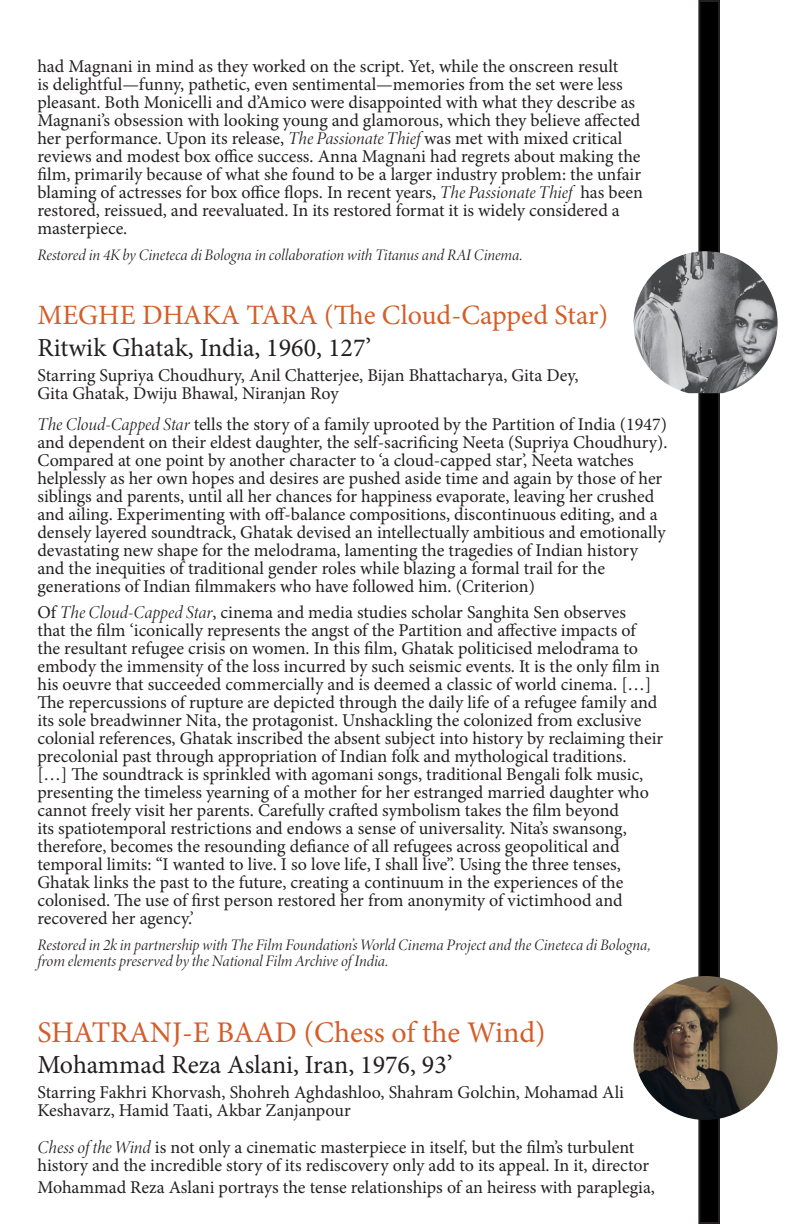
<style>
.page{position:relative;width:792px;height:1224px;background:#fff}
.page>*{position:absolute;margin:0;border:0;box-sizing:border-box;transform-origin:0 0}
.t1{font:30px "Minion Pro";color:#d45e29}
.t2{font:28px "Minion Pro";color:#d45e29}
.t3{font:26px "Minion Pro";color:#231f20}
.t4{font:18px/18px "Minion Pro";color:#231f20}
.t5{font:italic 16px/16px "Minion Variable Concept";letter-spacing:-.045em;color:#231f20}
.s1{font-family:"Minion Variable Concept";font-style:italic}
</style>
<div class="page">
<div style="left:699px;top:1px;width:20px;height:1222px;background:#000"></div>
<div style="left:698px;top:0;width:22px;height:1224px;border:2px solid #231f20"></div>
<img style="left:634px;top:251px;width:144px;height:142px">
<img style="left:634px;top:976px;width:144px;height:144px;border-radius:72px">
<p class="t4" style="left:37px;top:57px;width:607px">had Magnani in mind as they worked on the script. Yet, while the onscreen result<br>is delightful—funny, pathetic, even sentimental—memories from the set were less pleasant. Both Monicelli and d’Amico were disappointed with what they describe as Magnani’s obsession with looking young and glamorous, which they believe affected her performance. Upon its release, <span class="s1">The Passionate Thief</span> was met with mixed critical reviews and modest box office success. Anna Magnani had regrets about making the film, primarily because of what she found to be a larger industry problem: the unfair blaming of actresses for box office flops. In recent years, <span class="s1">The Passionate Thief</span> has been restored, reissued, and reevaluated. In its restored format it is widely considered a masterpiece.</p>
<p class="t5" style="left:37px;top:247px;width:486px">Restored in 4K by Cineteca di Bologna in collaboration with Titanus and RAI Cinema.</p>
<p class="t2" style="left:37px;top:297px;width:572px">MEGHE DHAKA TARA (The Cloud-Capped Star)</p>
<p class="t3" style="left:37px;top:330px;width:335px">Ritwik Ghatak, India, 1960, 127’</p>
<p class="t4" style="left:37px;top:366px;width:543px">Starring Supriya Choudhury, Anil Chatterjee, Bijan Bhattacharya, Gita Dey,</p>
<p class="t4" style="left:37px;top:384px;width:303px">Gita Ghatak, Dwiju Bhawal, Niranjan Roy</p>
<p class="t4" style="left:37px;top:415px;width:632px"><span class="s1">The Cloud-Capped Star</span> tells the story of a family uprooted by the Partition of India (1947) and dependent on their eldest daughter, the self-sacrificing Neeta (Supriya Choudhury).<br>Compared at one point by another character to ‘a cloud-capped star’, Neeta watches helplessly as her own hopes and desires are pushed aside time and again by those of her siblings and parents, until all her chances for happiness evaporate, leaving her crushed and ailing. Experimenting with off-balance compositions, discontinuous editing, and a densely layered soundtrack, Ghatak devised an intellectually ambitious and emotionally devastating new shape for the melodrama, lamenting the tragedies of Indian history and the inequities of traditional gender roles while blazing a formal trail for the generations of Indian filmmakers who have followed him. (Criterion)</p>
<p class="t4" style="left:37px;top:603px;width:627px">Of <span class="s1">The Cloud-Capped Star</span>, cinema and media studies scholar Sanghita Sen observes<br>that the film ‘iconically represents the angst of the Partition and affective impacts of<br>the resultant refugee crisis on women. In this film, Ghatak politicised melodrama to embody the immensity of the loss incurred by such seismic events. It is the only film in his oeuvre that succeeded commercially and is deemed a classic of world cinema. […] The repercussions of rupture are depicted through the daily life of a refugee family and its sole breadwinner Nita, the protagonist. Unshackling the colonized from exclusive colonial references, Ghatak inscribed the absent subject into history by reclaiming their precolonial past through appropriation of Indian folk and mythological traditions.<br>[…] The soundtrack is sprinkled with agomani songs, traditional Bengali folk music, presenting the timeless yearning of a mother for her estranged married daughter who cannot freely visit her parents. Carefully crafted symbolism takes the film beyond<br>its spatiotemporal restrictions and endows a sense of universality. Nita’s swansong, therefore, becomes the resounding defiance of all refugees across geopolitical and temporal limits: “I wanted to live. I so love life, I shall live”. Using the three tenses, Ghatak links the past to the future, creating a continuum in the experiences of the colonised. The use of first person restored her from anonymity of victimhood and recovered her agency.’</p>
<p class="t5" style="left:37px;top:937px;width:615px">Restored in 2k in partnership with The Film Foundation’s World Cinema Project and the Cineteca di Bologna, from elements preserved by the National Film Archive of India.</p>
<p class="t1" style="left:37px;top:1012px;width:510px">SHATRANJ-E BAAD (Chess of the Wind)</p>
<p class="t3" style="left:37px;top:1048px;width:417px">Mohammad Reza Aslani, Iran, 1976, 93’</p>
<p class="t4" style="left:37px;top:1084px;width:588px">Starring Fakhri Khorvash, Shohreh Aghdashloo, Shahram Golchin, Mohamad Ali<br>Keshavarz, Hamid Taati, Akbar Zanjanpour</p>
<p class="t4" style="left:37px;top:1138px;width:613px"><span class="s1">Chess of the Wind</span> is not only a cinematic masterpiece in itself, but the film’s turbulent history and the incredible story of its rediscovery only add to its appeal. In it, director</p>
<p class="t4" style="left:37px;top:1178px;width:619px">Mohammad Reza Aslani portrays the tense relationships of an heiress with paraplegia,</p>
</div>
